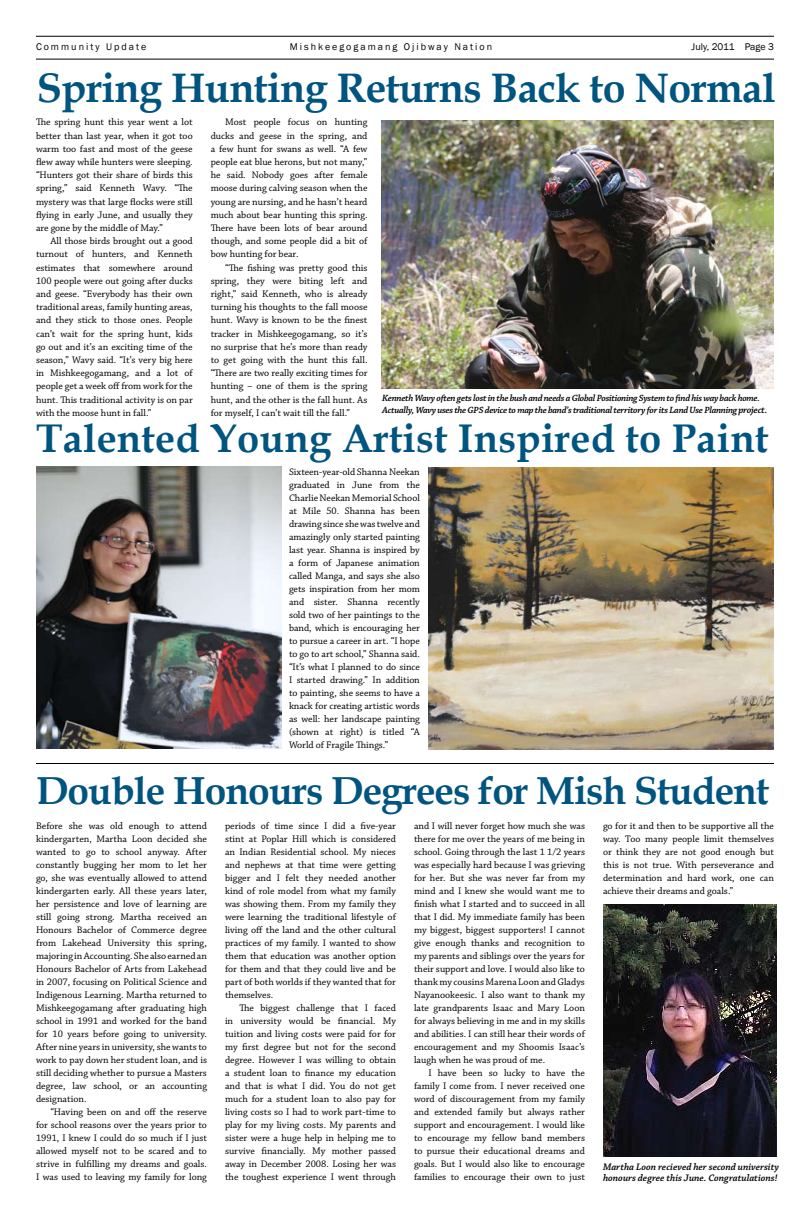
<style>
.page{position:relative;width:810px;height:1224px;background:#fff}
.page>*{position:absolute;margin:0;border:0;box-sizing:border-box;transform-origin:0 0}
.t1{font:700 41.2px "Book Antiqua";letter-spacing:-.015em;color:#005480}
.t2{font:700 40px "Book Antiqua";letter-spacing:.005em;color:#005480}
.t3{font:700 39px "Book Antiqua";letter-spacing:-.025em;color:#005480}
.t4{font:10px/13px "Chaparral Pro";color:#000;text-align:justify}
.t5{font:italic 600 10px/11px "Chaparral Pro";color:#000}
.t6{font:10px "Franklin Gothic";letter-spacing:.2em;color:#000}
.t7{font:10px "Franklin Gothic";color:#000}
.t8{font:italic 600 9.5px/12px "Chaparral Pro";letter-spacing:-.03em;color:#000}
.s1{font-size:10px}
</style>
<div class="page">
<hr style="left:36px;top:36px;width:738px;height:1px;background:#000">
<hr style="left:36px;top:59px;width:738px;height:1px;background:#000">
<img style="left:381px;top:120px;width:393px;height:268px">
<hr style="left:36px;top:763px;width:738px;height:1px;background:#000">
<img style="left:36px;top:467px;width:246px;height:281px">
<img style="left:428px;top:468px;width:346px;height:282px">
<img style="left:603px;top:904px;width:174px;height:253px">
<p class="t6" style="left:36px;top:40px;width:112px">Community Update</p>
<p class="t6" style="left:290px;top:40px;width:204px">Mishkeegogamang Ojibway Nation</p>
<p class="t7" style="left:692px;top:40px;width:76px">July, 2011 Page</p>
<h1 class="t1" style="left:37px;top:60px;width:740px">Spring Hunting Returns Back to Normal</h1>
<p class="t4" style="left:36px;top:116px;width:158px">The spring hunt this year went a lot better than last year, when it got too warm too fast and most of the geese flew away while hunters were sleeping. “Hunters got their share of birds this spring,” said Kenneth Wavy. “The mystery was that large flocks were still flying in early June, and usually they are gone by the middle of May.”</p>
<p class="t4" style="left:36px;top:235px;width:158px;text-indent:14px">All those birds brought out a good turnout of hunters, and Kenneth estimates that somewhere around 100 people were out going after ducks and geese. “Everybody has their own traditional areas, family hunting areas, and they stick to those ones. People can’t wait for the spring hunt, kids go out and it’s an exciting time of the season,” Wavy said. “It’s very big here in Mishkeegogamang, and a lot of people get a week off from work for the hunt. This traditional activity is on par with the moose hunt in fall.”</p>
<p class="t4" style="left:211px;top:116px;width:158px;text-indent:14px">Most people focus on hunting ducks and geese in the spring, and a few hunt for swans as well. “A few people eat blue herons, but not many,” he said. Nobody goes after female moose during calving season when the young are nursing, and he hasn’t heard much about bear hunting this spring.<br>There have been lots of bear around though, and some people did a bit of bow hunting for bear.</p>
<p class="t4" style="left:211px;top:261px;width:158px;text-indent:14px">“The fishing was pretty good this spring, they were biting left and right,” said Kenneth, who is already turning his thoughts to the fall moose hunt. Wavy is known to be the finest tracker in Mishkeegogamang, so it’s no surprise that he’s more than ready to get going with the hunt this fall. “There are two really exciting times for hunting – one of them is the spring hunt, and the other is the fall hunt. As for myself, I can’t wait till the fall.”</p>
<p class="t8" style="left:382px;top:392px;width:387px">Kenneth Wavy often gets lost in the bush and needs a Global Positioning System to find his way back home.<br>Actually, Wavy uses the GPS device to map the band’s traditional territory for its Land Use Planning <span class="s1">project.</span></p>
<h2 class="t2" style="left:36px;top:411px;width:734px">Talented Young Artist Inspired to Paint</h2>
<p class="t4" style="left:289px;top:466px;width:132px">Sixteen-year-old Shanna Neekan graduated in June from the Charlie Neekan Memorial School at Mile 50. Shanna has been drawing since she was twelve and amazingly only started painting last year. Shanna is inspired by a form of Japanese animation called Manga, and says she also gets inspiration from her mom and sister. Shanna recently sold two of her paintings to the band, which is encouraging her to pursue a career in art. “I hope to go to art school,” Shanna said. “It’s what I planned to do since I started drawing.” In addition to painting, she seems to have a knack for creating artistic words as well: her landscape painting (shown at right) is titled “A World of Fragile Things.”</p>
<h3 class="t3" style="left:36px;top:764px;width:735px">Double Honours Degrees for Mish Student</h3>
<p class="t4" style="left:36px;top:820px;width:173px">Before she was old enough to attend kindergarten, Martha Loon decided she wanted to go to school anyway. After constantly bugging her mom to let her go, she was eventually allowed to attend kindergarten early. All these years later, her persistence and love of learning are still going strong. Martha received an Honours Bachelor of Commerce degree from Lakehead University this spring, majoring in Accounting. She also earned an Honours Bachelor of Arts from Lakehead in 2007, focusing on Political Science and Indigenous Learning. Martha returned to Mishkeegogamang after graduating high school in 1991 and worked for the band for 10 years before going to university.<br>After nine years in university, she wants to work to pay down her student loan, and is still deciding whether to pursue a Masters degree, law school, or an accounting designation.</p>
<p class="t4" style="left:36px;top:1106px;width:173px;text-indent:14px">“Having been on and off the reserve for school reasons over the years prior to 1991, I knew I could do so much if I just allowed myself not to be scared and to strive in fulfilling my dreams and goals.<br>I was used to leaving my family for long</p>
<p class="t4" style="left:225px;top:820px;width:173px">periods of time since I did a five-year stint at Poplar Hill which is considered an Indian Residential school. My nieces and nephews at that time were getting bigger and I felt they needed another kind of role model from what my family was showing them. From my family they were learning the traditional lifestyle of living off the land and the other cultural practices of my family. I wanted to show them that education was another option for them and that they could live and be part of both worlds if they wanted that for themselves.</p>
<p class="t4" style="left:225px;top:1002px;width:173px;text-indent:14px">The biggest challenge that I faced in university would be financial. My tuition and living costs were paid for for my first degree but not for the second degree. However I was willing to obtain a student loan to finance my education and that is what I did. You do not get much for a student loan to also pay for living costs so I had to work part-time to play for my living costs. My parents and sister were a huge help in helping me to survive financially. My mother passed away in December 2008. Losing her was the toughest experience I went through</p>
<p class="t4" style="left:414px;top:820px;width:173px">and I will never forget how much she was there for me over the years of me being in school. Going through the last 1 1/2 years was especially hard because I was grieving for her. But she was never far from my mind and I knew she would want me to finish what I started and to succeed in all that I did. My immediate family has been my biggest, biggest supporters! I cannot give enough thanks and recognition to my parents and siblings over the years for their support and love. I would also like to thank my cousins Marena Loon and Gladys Nayanookeesic. I also want to thank my late grandparents Isaac and Mary Loon for always believing in me and in my skills and abilities. I can still hear their words of encouragement and my Shoomis Isaac’s laugh when he was proud of me.</p>
<p class="t4" style="left:414px;top:1067px;width:173px;text-indent:14px">I have been so lucky to have the family I come from. I never received one word of discouragement from my family and extended family but always rather support and encouragement. I would like to encourage my fellow band members to pursue their educational dreams and goals. But I would also like to encourage families to encourage their own to just</p>
<p class="t4" style="left:603px;top:820px;width:173px">go for it and then to be supportive all the way. Too many people limit themselves or think they are not good enough but this is not true. With perseverance and determination and hard work, one can achieve their dreams and goals.”</p>
<p class="t5" style="left:603px;top:1162px;width:178px">Martha Loon recieved her second university honours degree this June. Congratulations!</p>
</div>
